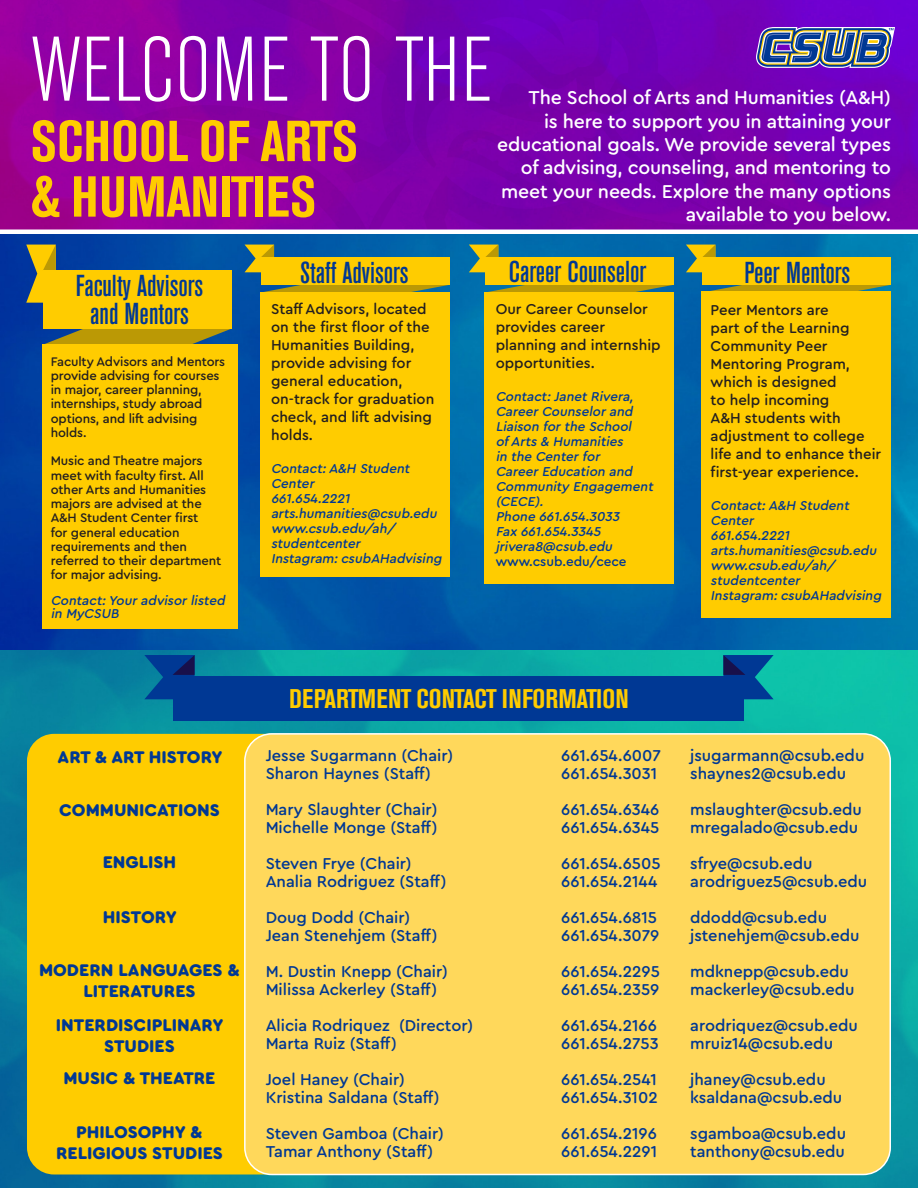
<style>
.page{position:relative;width:918px;height:1188px;background:#fff}
.page>*{position:absolute;margin:0;border:0;box-sizing:border-box;transform-origin:0 0}
.t1{font:300 condensed 90.75px "Akzidenz Grotesk BE";letter-spacing:.01em;color:#fff}
.t2{font:700 condensed 57.15px "Akzidenz Grotesk BE";letter-spacing:.005em;color:#fc0}
.t3{font:500 condensed 30px/28.5px "Akzidenz Grotesk BE";color:#003894;text-align:center}
.t4{font:700 condensed 26.7px "Akzidenz Grotesk BE";letter-spacing:-.01em;color:#fc0}
.t5{font:500 19.5px/23.4px "Cera Round Basic";letter-spacing:-.01em;color:#fff;text-align:right}
.t6{font:900 17.7px/21.3px "Cera Round Basic";color:#003894;text-align:center}
.t7{font:500 16.5px "Cera Round Basic";color:#003894}
.t8{font:500 15px/18px "Cera Round Basic";color:#231f20}
.t9{font:italic 500 13.5px/15px "Cera Round Basic";color:#003894}
.t10{font:500 13.5px "Cera Round Basic";color:#003894}
.t11{font:500 13.05px/14.2px "Cera Round Basic";letter-spacing:-.01em;color:#231f20}
.s1{font-weight:900;font-size:17.7px}
</style>
<div class="page">
<img style="left:0;top:234px;width:918px;height:416px">
<img style="left:0;top:650px;width:918px;height:538px">
<div style="left:27px;top:734px;width:333px;height:440px;background:#fc0;border-radius:27px"></div>
<div style="left:245px;top:734px;width:645px;height:440px;background:#ffd85b;border-radius:27px"></div>
<div style="left:244px;top:733px;width:647px;height:442px;border:2px solid #fff;border-radius:27px"></div>
<img style="left:0;top:0;width:918px;height:229px">
<svg style="left:70px;top:0;width:834px;height:229px"></svg>
<svg style="left:118px;top:0;width:744px;height:229px"></svg>
<svg style="left:457px;top:0;width:176px;height:39px"></svg>
<svg style="left:198px;top:0;width:226px;height:39px"></svg>
<svg style="left:165px;top:39px;width:594px;height:190px;fill:#7c00a9"></svg>
<svg style="left:583px;top:123px;width:150px;height:98px"></svg>
<svg style="left:756px;top:27px;width:139px;height:41px"></svg>
<svg style="left:26px;top:245px;width:205px;height:158px"></svg>
<div style="left:43px;top:271px;width:188px;height:58px;background:#fc0"></div>
<svg style="left:245px;top:245px;width:205px;height:75px"></svg>
<div style="left:261px;top:257px;width:189px;height:28px;background:#fc0"></div>
<svg style="left:469px;top:245px;width:205px;height:75px"></svg>
<div style="left:485px;top:257px;width:189px;height:28px;background:#fc0"></div>
<svg style="left:686px;top:245px;width:205px;height:75px"></svg>
<div style="left:703px;top:257px;width:188px;height:28px;background:#fc0"></div>
<div style="left:42px;top:344px;width:196px;height:285px;background:#fc0"></div>
<div style="left:261px;top:292px;width:189px;height:285px;background:#fc0"></div>
<div style="left:485px;top:292px;width:189px;height:292px;background:#fc0"></div>
<div style="left:702px;top:292px;width:189px;height:326px;background:#fc0"></div>
<svg style="left:144px;top:655px;width:51px;height:44px"></svg>
<svg style="left:723px;top:655px;width:51px;height:44px"></svg>
<div style="left:173px;top:676px;width:571px;height:45px;background:#003894"></div>
<p class="t1" style="left:31px;top:21px;width:463px">WELCOME TO THE</p>
<p class="t2" style="left:31px;top:109px;width:329px">SCHOOL OF ARTS</p>
<p class="t2" style="left:31px;top:164px;width:287px">&amp; HUMANITIES</p>
<p class="t5" style="left:497px;top:86px;width:395px">The School of Arts and Humanities (A&amp;H)<br>is here to support you in attaining your educational goals. We provide several types of advising, counseling, and mentoring to meet your needs. Explore the many options available to you below.</p>
<p class="t3" style="left:76px;top:272px;width:129px">Faculty Advisors and Mentors</p>
<p class="t11" style="left:51px;top:354px;width:176px">Faculty Advisors and Mentors provide advising for courses in major, career planning, internships, study abroad options, and lift advising holds.</p>
<p class="t11" style="left:51px;top:454px;width:172px">Music and Theatre majors meet with faculty first. All other Arts and Humanities majors are advised at the<br>A&amp;H Student Center first<br>for general education requirements and then referred to their department for major advising.</p>
<p class="t9" style="left:51px;top:593px;width:179px;line-height:13.5px">Contact:Your advisor listed in MyCSUB</p>
<p class="t3" style="left:300px;top:259px;width:110px">Staff Advisors</p>
<p class="t3" style="left:509px;top:258px;width:139px">Career Counselor</p>
<p class="t3" style="left:744px;top:259px;width:107px">Peer Mentors</p>
<p class="t8" style="left:271px;top:300px;width:165px">Staff Advisors, located on the first floor of the<br>Humanities Building, provide advising for general education, on-track for graduation check, and lift advising holds.</p>
<p class="t9" style="left:271px;top:461px;width:143px">Contact:A&amp;H Student<br>Center</p>
<p class="t9" style="left:271px;top:491px;width:83px">661.654.2221</p>
<p class="t9" style="left:271px;top:506px;width:170px">arts.humanities@csub.edu</p>
<p class="t9" style="left:271px;top:521px;width:129px">www.csub.edu/ah/ studentcenter</p>
<p class="t9" style="left:271px;top:551px;width:175px">Instagram:csubAHadvising</p>
<p class="t8" style="left:496px;top:300px;width:166px">Our Career Counselor provides career planning and internship opportunities.</p>
<p class="t9" style="left:496px;top:389px;width:162px">Contact:Janet Rivera,<br>Career Counselor and<br>Liaison for the School<br>of Arts &amp; Humanities<br>in the Center for<br>Career Education and<br>Community Engagement (CECE).</p>
<p class="t9" style="left:496px;top:509px;width:128px">Phone 661.654.3033</p>
<p class="t9" style="left:496px;top:524px;width:109px">Fax 661.654.3345</p>
<p class="t9" style="left:496px;top:539px;width:121px">jrivera8@csub.edu</p>
<p class="t10" style="left:496px;top:554px;width:132px">www.csub.edu/cece</p>
<p class="t4" style="left:289px;top:683px;width:341px">DEPARTMENT CONTACT INFORMATION</p>
<p class="t8" style="left:711px;top:301px;width:172px">Peer Mentors are<br>part of the Learning<br>Community Peer<br>Mentoring Program, which is designed<br>to help incoming<br>A&amp;H students with adjustment to college life and to enhance their first-year experience.</p>
<p class="t9" style="left:711px;top:498px;width:143px">Contact:A&amp;H Student<br>Center</p>
<p class="t9" style="left:711px;top:528px;width:83px">661.654.2221</p>
<p class="t9" style="left:711px;top:543px;width:170px">arts.humanities@csub.edu</p>
<p class="t9" style="left:711px;top:558px;width:129px">www.csub.edu/ah/ studentcenter</p>
<p class="t9" style="left:711px;top:588px;width:175px">Instagram:csubAHadvising</p>
<p class="t7" style="left:94px;top:745px;width:360px"><span class="s1">ART &amp; ART HISTORY</span> Jesse Sugarmann (Chair)</p>
<p class="t6" style="left:58px;top:746px;width:167px">ART &amp; ART HISTORY</p>
<p class="t7" style="left:561px;top:745px;width:101px">661.654.6007</p>
<p class="t7" style="left:690px;top:745px;width:176px">jsugarmann@csub.edu</p>
<p class="t6" style="left:59px;top:799px;width:162px">COMMUNICATIONS</p>
<p class="t6" style="left:103px;top:851px;width:75px">ENGLISH</p>
<p class="t6" style="left:103px;top:906px;width:76px">HISTORY</p>
<p class="t6" style="left:39px;top:959px;width:202px">MODERN LANGUAGES &amp;</p>
<p class="t6" style="left:84px;top:981px;width:113px">LITERATURES</p>
<p class="t6" style="left:56px;top:1014px;width:169px">INTERDISCIPLINARY<br>STUDIES</p>
<p class="t6" style="left:63px;top:1067px;width:154px">MUSIC &amp; THEATRE</p>
<p class="t6" style="left:76px;top:1121px;width:128px">PHILOSOPHY &amp;</p>
<p class="t6" style="left:56px;top:1143px;width:168px">RELIGIOUS STUDIES</p>
<p class="t7" style="left:266px;top:763px;width:167px">Sharon Haynes (Staff)</p>
<p class="t7" style="left:561px;top:763px;width:98px">661.654.3031</p>
<p class="t7" style="left:690px;top:763px;width:157px">shaynes2@csub.edu</p>
<p class="t7" style="left:266px;top:799px;width:173px">Mary Slaughter (Chair)</p>
<p class="t7" style="left:561px;top:799px;width:100px">661.654.6346</p>
<p class="t7" style="left:690px;top:799px;width:173px">mslaughter@csub.edu</p>
<p class="t7" style="left:266px;top:817px;width:173px">Michelle Monge (Staff)</p>
<p class="t7" style="left:561px;top:817px;width:100px">661.654.6345</p>
<p class="t7" style="left:690px;top:817px;width:170px">mregalado@csub.edu</p>
<p class="t7" style="left:266px;top:853px;width:148px">Steven Frye (Chair)</p>
<p class="t7" style="left:561px;top:853px;width:101px">661.654.6505</p>
<p class="t7" style="left:690px;top:853px;width:124px">sfrye@csub.edu</p>
<p class="t7" style="left:266px;top:871px;width:182px">Analia Rodriguez (Staff)</p>
<p class="t7" style="left:561px;top:871px;width:98px">661.654.2144</p>
<p class="t7" style="left:690px;top:871px;width:179px">arodriguez5@csub.edu</p>
<p class="t7" style="left:266px;top:907px;width:146px">Doug Dodd (Chair)</p>
<p class="t7" style="left:561px;top:907px;width:97px">661.654.6815</p>
<p class="t7" style="left:690px;top:907px;width:138px">ddodd@csub.edu</p>
<p class="t7" style="left:266px;top:925px;width:173px">Jean Stenehjem (Staff)</p>
<p class="t7" style="left:561px;top:925px;width:100px">661.654.3079</p>
<p class="t7" style="left:690px;top:925px;width:171px">jstenehjem@csub.edu</p>
<p class="t7" style="left:266px;top:961px;width:184px">M. Dustin Knepp (Chair)</p>
<p class="t7" style="left:561px;top:961px;width:100px">661.654.2295</p>
<p class="t7" style="left:690px;top:961px;width:160px">mdknepp@csub.edu</p>
<p class="t7" style="left:266px;top:979px;width:173px">Milissa Ackerley (Staff)</p>
<p class="t7" style="left:561px;top:979px;width:100px">661.654.2359</p>
<p class="t7" style="left:690px;top:979px;width:166px">mackerley@csub.edu</p>
<p class="t7" style="left:266px;top:1015px;width:209px">Alicia Rodriquez (Director)</p>
<p class="t7" style="left:561px;top:1015px;width:97px">661.654.2166</p>
<p class="t7" style="left:690px;top:1015px;width:169px">arodriquez@csub.edu</p>
<p class="t7" style="left:266px;top:1033px;width:133px">Marta Ruiz (Staff)</p>
<p class="t7" style="left:561px;top:1033px;width:99px">661.654.2753</p>
<p class="t7" style="left:690px;top:1033px;width:144px">mruiz14@csub.edu</p>
<p class="t7" style="left:266px;top:1069px;width:141px">Joel Haney (Chair)</p>
<p class="t7" style="left:561px;top:1069px;width:97px">661.654.2541</p>
<p class="t7" style="left:690px;top:1069px;width:137px">jhaney@csub.edu</p>
<p class="t7" style="left:266px;top:1087px;width:175px">Kristina Saldana (Staff)</p>
<p class="t7" style="left:561px;top:1087px;width:98px">661.654.3102</p>
<p class="t7" style="left:690px;top:1087px;width:154px">ksaldana@csub.edu</p>
<p class="t7" style="left:266px;top:1123px;width:180px">Steven Gamboa (Chair)</p>
<p class="t7" style="left:561px;top:1123px;width:97px">661.654.2196</p>
<p class="t7" style="left:690px;top:1123px;width:157px">sgamboa@csub.edu</p>
<p class="t7" style="left:266px;top:1141px;width:169px">Tamar Anthony (Staff)</p>
<p class="t7" style="left:561px;top:1141px;width:98px">661.654.2291</p>
<p class="t7" style="left:690px;top:1141px;width:156px">tanthony@csub.edu</p>
</div>
